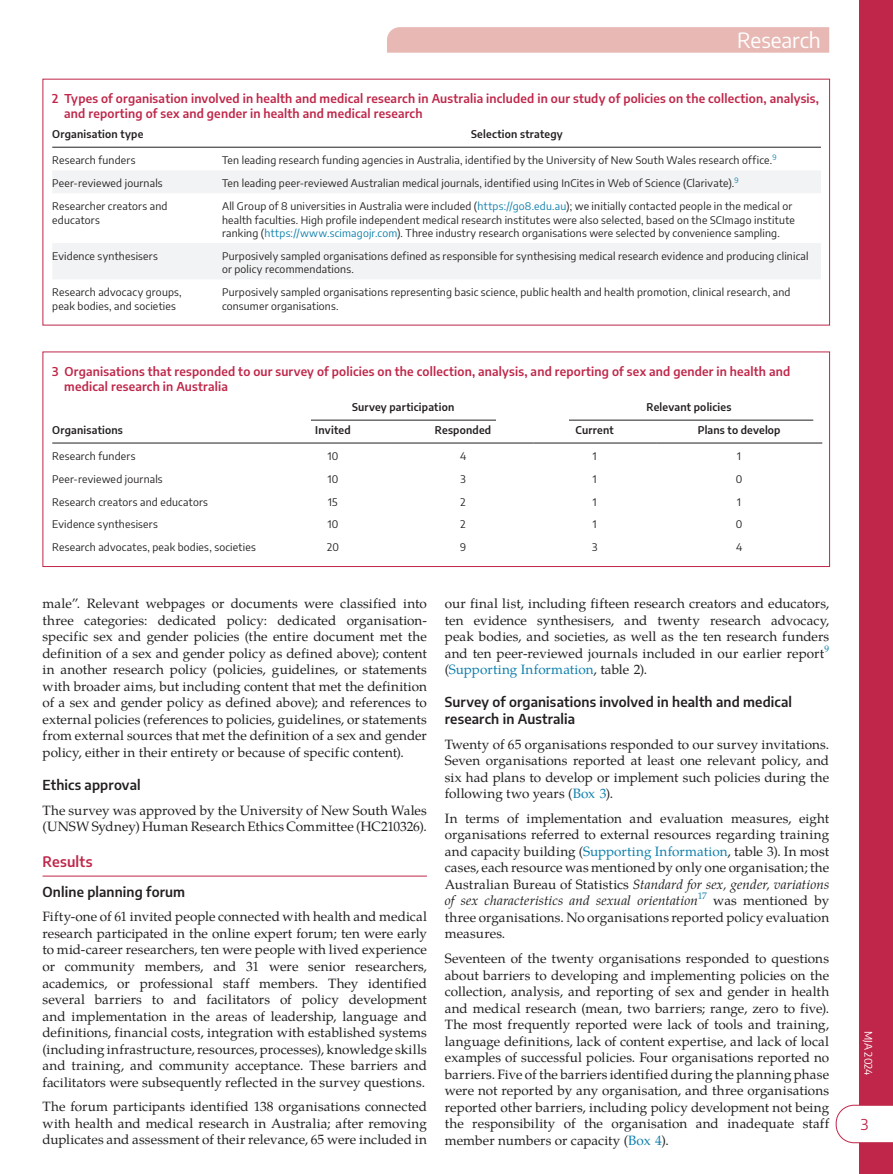
<style>
.page{position:relative;width:893px;height:1174px;background:#fff}
.page>*{position:absolute;margin:0;border:0;box-sizing:border-box;transform-origin:0 0}
.t1{font:21px "Encode Sans";color:#fff}
.t2{font:15px "Encode Sans";color:#bf2649}
.t3{font:600 14.25px "Encode Sans";letter-spacing:.015em;color:#bf2649}
.t4{font:13.5px/16.5px "Te X Gyre Pagella";letter-spacing:.005em;color:#231f20;text-align:justify}
.t5{font:600 13.5px/16.5px "Encode Sans";letter-spacing:.01em;color:#231f20}
.t6{font:600 12px/15px "Encode Sans";letter-spacing:.015em;color:#bf2649}
.t7{font:10.5px/13.5px "Encode Sans";letter-spacing:.02em;color:#231f20}
.t8{font:600 10.5px "Encode Sans";letter-spacing:.02em;color:#231f20}
.t9{font:10.5px "Encode Sans";letter-spacing:-.005em;color:#fff}
.t10{font:7.35px "Encode Sans";color:#0d7fac}
.s1{color:#0d7fac}
.s2{font-style:italic}
</style>
<div class="page">
<div style="left:859px;top:0;width:34px;height:1174px;background:#bf2649"></div>
<div style="left:836px;top:1105px;width:57px;height:37px;background:#fff"></div>
<svg style="left:387px;top:27px;width:442px;height:26px;background:#e8bab5"></svg>
<hr style="left:43px;top:875px;width:384px;height:1px;background:#bf2649">
<svg style="left:53px;top:171px;width:768px;height:108px;fill:#f2f3f4"></svg>
<hr style="left:52px;top:147px;width:161px;height:1px;background:#231f20">
<hr style="left:213px;top:147px;width:608px;height:1px;background:#231f20">
<hr style="left:52px;top:442px;width:221px;height:1px;background:#231f20">
<hr style="left:273px;top:442px;width:120px;height:1px;background:#231f20">
<hr style="left:393px;top:442px;width:140px;height:1px;background:#231f20">
<hr style="left:533px;top:442px;width:123px;height:1px;background:#231f20">
<hr style="left:656px;top:442px;width:166px;height:1px;background:#231f20">
<hr style="left:282px;top:420px;width:242px;height:1px;background:#231f20">
<hr style="left:542px;top:420px;width:271px;height:1px;background:#231f20">
<div style="left:43px;top:351px;width:787px;height:216px;border:1px solid #bf2649"></div>
<div style="left:273px;top:414px;width:38px;height:14px;background:#fff"></div>
<div style="left:496px;top:414px;width:73px;height:14px;background:#fff"></div>
<h1 class="t1" style="left:737px;top:25px;width:85px">Research</h1>
<p class="t6" style="left:64px;top:90px;width:756px;text-indent:-12px">2 Types of organisation involved in health and medical research in Australia included in our study of policies on the collection, analysis, and reporting of sex and gender in health and medical research</p>
<p class="t8" style="left:52px;top:126px;width:93px">Organisation type</p>
<p class="t8" style="left:471px;top:126px;width:93px">Selection strategy</p>
<p class="t7" style="left:52px;top:153px;width:85px">Research funders</p>
<p class="t7" style="left:222px;top:153px;width:552px">Ten leading research funding agencies in Australia, identified by the University of New South Wales research office.</p>
<p class="t10" style="left:772px;top:152px;width:6px">9</p>
<p class="t7" style="left:52px;top:176px;width:112px">Peer-reviewed journals</p>
<p class="t7" style="left:222px;top:176px;width:518px">Ten leading peer-reviewed Australian medical journals, identified using InCites in Web of Science (Clarivate).<sup>9</sup></p>
<p class="t7" style="left:52px;top:199px;width:117px">Researcher creators and educators</p>
<p class="t7" style="left:222px;top:199px;width:574px">All Group of 8 universities in Australia were included (<span class="s1">https://go8.edu.au</span>); we initially contacted people in the medical or health faculties. High profile independent medical research institutes were also selected, based on the SCImago institute ranking (<span class="s1">https://www.scimagojr.com</span>). Three industry research organisations were selected by convenience sampling.</p>
<p class="t7" style="left:52px;top:249px;width:107px">Evidence synthesisers</p>
<p class="t7" style="left:222px;top:249px;width:588px">Purposively sampled organisations defined as responsible for synthesising medical research evidence and producing clinical or policy recommendations.</p>
<p class="t7" style="left:52px;top:285px;width:131px">Research advocacy groups, peak bodies, and societies</p>
<p class="t7" style="left:222px;top:285px;width:570px">Purposively sampled organisations representing basic science, public health and health promotion, clinical research, and consumer organisations.</p>
<p class="t6" style="left:64px;top:363px;width:727px;text-indent:-12px">3 Organisations that responded to our survey of policies on the collection, analysis, and reporting of sex and gender in health and medical research in Australia</p>
<p class="t8" style="left:352px;top:399px;width:104px">Survey participation</p>
<p class="t8" style="left:647px;top:399px;width:86px">Relevant policies</p>
<p class="t8" style="left:52px;top:422px;width:72px">Organisations</p>
<p class="t8" style="left:315px;top:422px;width:37px">Invited</p>
<p class="t8" style="left:435px;top:422px;width:58px">Responded</p>
<p class="t8" style="left:575px;top:422px;width:40px">Current</p>
<p class="t8" style="left:698px;top:422px;width:84px">Plans to develop</p>
<p class="t7" style="left:52px;top:449px;width:85px">Research funders</p>
<p class="t7" style="left:328px;top:449px;width:12px">10</p>
<p class="t7" style="left:460px;top:449px;width:8px">4</p>
<p class="t7" style="left:593px;top:449px;width:5px">1</p>
<p class="t7" style="left:737px;top:449px;width:5px">1</p>
<p class="t7" style="left:52px;top:471px;width:112px">Peer-reviewed journals</p>
<p class="t7" style="left:328px;top:471px;width:12px">10</p>
<p class="t7" style="left:460px;top:471px;width:7px">3</p>
<p class="t7" style="left:593px;top:471px;width:5px">1</p>
<p class="t7" style="left:736px;top:471px;width:8px">0</p>
<p class="t7" style="left:52px;top:494px;width:157px">Research creators and educators</p>
<p class="t7" style="left:328px;top:494px;width:11px">15</p>
<p class="t7" style="left:460px;top:494px;width:7px">2</p>
<p class="t7" style="left:593px;top:494px;width:5px">1</p>
<p class="t7" style="left:737px;top:494px;width:5px">1</p>
<p class="t7" style="left:52px;top:517px;width:107px">Evidence synthesisers</p>
<p class="t7" style="left:328px;top:517px;width:12px">10</p>
<p class="t7" style="left:460px;top:517px;width:7px">2</p>
<p class="t7" style="left:593px;top:517px;width:5px">1</p>
<p class="t7" style="left:736px;top:517px;width:8px">0</p>
<p class="t7" style="left:52px;top:540px;width:205px">Research advocates, peak bodies, societies</p>
<p class="t7" style="left:327px;top:540px;width:13px">20</p>
<p class="t7" style="left:460px;top:540px;width:8px">9</p>
<p class="t7" style="left:592px;top:540px;width:7px">3</p>
<p class="t7" style="left:736px;top:540px;width:8px">4</p>
<p class="t4" style="left:43px;top:594px;width:386px">male”. Relevant webpages or documents were classified into three categories: dedicated policy: dedicated organisation&shy;specific sex and gender policies (the entire document met the definition of a sex and gender policy as defined above); content in another research policy (policies, guidelines, or statements with broader aims, but including content that met the definition of a sex and gender policy as defined above); and references to external policies (references to policies, guidelines, or statements from external sources that met the definition of a sex and gender policy, either in their entirety or because of specific content).</p>
<p class="t5" style="left:43px;top:775px;width:100px">Ethics approval</p>
<p class="t4" style="left:43px;top:800px;width:386px">The survey was approved by the University of New South Wales (UNSW Sydney) Human Research Ethics Committee (HC210326).</p>
<p class="t3" style="left:43px;top:851px;width:51px">Results</p>
<p class="t5" style="left:43px;top:882px;width:144px">Online planning forum</p>
<p class="t4" style="left:43px;top:907px;width:386px">Fifty-one of 61 invited people connected with health and medical research participated in the online expert forum; ten were early to mid-career researchers, ten were people with lived experience or community members, and 31 were senior researchers, academics, or professional staff members. They identified several barriers to and facilitators of policy development and implementation in the areas of leadership, language and definitions, financial costs, integration with established systems (including infrastructure, resources, processes), knowledge skills and training, and community acceptance. These barriers and facilitators were subsequently reflected in the survey questions.</p>
<p class="t4" style="left:43px;top:1097px;width:386px">The forum participants identified 138 organisations connected with health and medical research in Australia; after removing duplicates and assessment of their relevance, 65 were included in</p>
<p class="t4" style="left:445px;top:594px;width:386px">our final list, including fifteen research creators and educators, ten evidence synthesisers, and twenty research advocacy, peak bodies, and societies, as well as the ten research funders and ten peer-reviewed journals included in our earlier report<sup>9 </sup>(<span class="s1">Supporting Information</span>, table 2).</p>
<p class="t5" style="left:445px;top:693px;width:349px">Survey of organisations involved in health and medical research in Australia</p>
<p class="t4" style="left:445px;top:734px;width:386px">Twenty of 65 organisations responded to our survey invitations.<br>Seven organisations reported at least one relevant policy, and six had plans to develop or implement such policies during the following two years (<span class="s1">Box 3</span>).</p>
<p class="t4" style="left:445px;top:809px;width:386px">In terms of implementation and evaluation measures, eight organisations referred to external resources regarding training and capacity building (<span class="s1">Supporting Information</span>, table 3). In most cases, each resource was mentioned by only one organisation; the Australian Bureau of Statistics <span class="s2">Standard for sex, gender, variations of sex characteristics and sexual orientation</span><sup>17</sup> was mentioned by three organisations. No organisations reported policy evaluation measures.</p>
<p class="t4" style="left:445px;top:949px;width:386px">Seventeen of the twenty organisations responded to questions about barriers to developing and implementing policies on the collection, analysis, and reporting of sex and gender in health and medical research (mean, two barriers; range, zero to five).<br>The most frequently reported were lack of tools and training, language definitions, lack of content expertise, and lack of local examples of successful policies. Four organisations reported no barriers. Five of the barriers identified during the planning phase were not reported by any organisation, and three organisations reported other barriers, including policy development not being the responsibility of the organisation and inadequate staff member numbers or capacity (<span class="s1">Box 4</span>).</p>
<p class="t9" style="left:876px;top:1031px;width:46px;rotate:90deg">MJA 2024</p>
<p class="t2" style="left:861px;top:1113px;width:9px">3</p>
</div>
